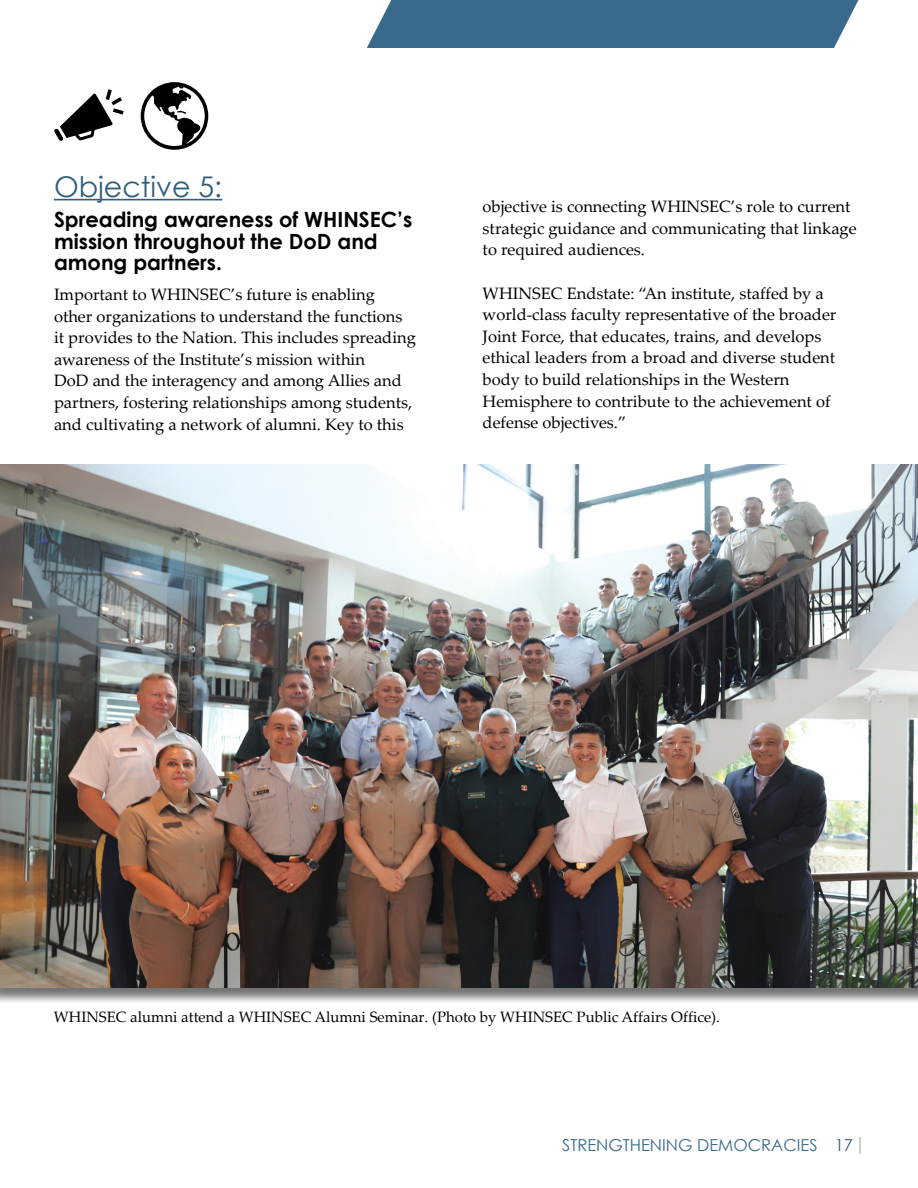
<style>
.page{position:relative;width:918px;height:1188px;background:#fff}
.page>*{position:absolute;margin:0;border:0;box-sizing:border-box;transform-origin:0 0}
.t1{font:28.5px "Century Gothic";color:#315e7c}
.t2{font:700 21px/21.6px "Century Gothic";color:#000}
.t3{font:16.5px/21.6px "Palatino Linotype";color:#000}
.t4{font:16.5px "Century Gothic";color:#396a8c}
.t5{font:15px "Palatino Linotype";color:#000}
.s1{color:#325e7c}
</style>
<div class="page">
<div style="left:367px;top:0;width:492px;height:48px;background:#396a8c"></div>
<svg style="left:860px;top:1137px;width:1px;height:17px"></svg>
<hr style="left:54px;top:199px;width:168px;height:1px;background:#315e7c">
<div style="left:0;top:466px;width:918px;height:539px;background:#000;opacity:.55"></div>
<img style="left:0;top:464px;width:918px;height:524px">
<svg style="left:54px;top:89px;width:70px;height:52px"></svg>
<svg style="left:141px;top:82px;width:67px;height:68px"></svg>
<h1 class="t1" style="left:54px;top:167px;width:170px">Objective 5:</h1>
<p class="t2" style="left:54px;top:208px;width:360px">Spreading awareness of WHINSEC’s mission throughout the DoD and among partners.</p>
<p class="t3" style="left:54px;top:283px;width:363px">Important to WHINSEC’s future is enabling other organizations to understand the functions it provides to the Nation. This includes spreading awareness of the Institute’s mission within<br>DoD and the interagency and among Allies and partners, fostering relationships among students, and cultivating a network of alumni. Key to this</p>
<p class="t3" style="left:483px;top:195px;width:376px">objective is connecting WHINSEC’s role to current strategic guidance and communicating that linkage to required audiences.</p>
<p class="t3" style="left:483px;top:282px;width:355px">WHINSEC Endstate: “An institute, staffed by a world-class faculty representative of the broader Joint Force, that educates, trains, and develops ethical leaders from a broad and diverse student body to build relationships in the Western Hemisphere to contribute to the achievement of defense objectives.”</p>
<p class="t5" style="left:54px;top:1006px;width:668px">WHINSEC alumni attend a WHINSEC Alumni Seminar. (Photo by WHINSEC Public Affairs Office).</p>
<p class="t4" style="left:562px;top:1134px;width:292px">STRENGTHENING DEMOCRACIES <span class="s1">17</span></p>
</div>
